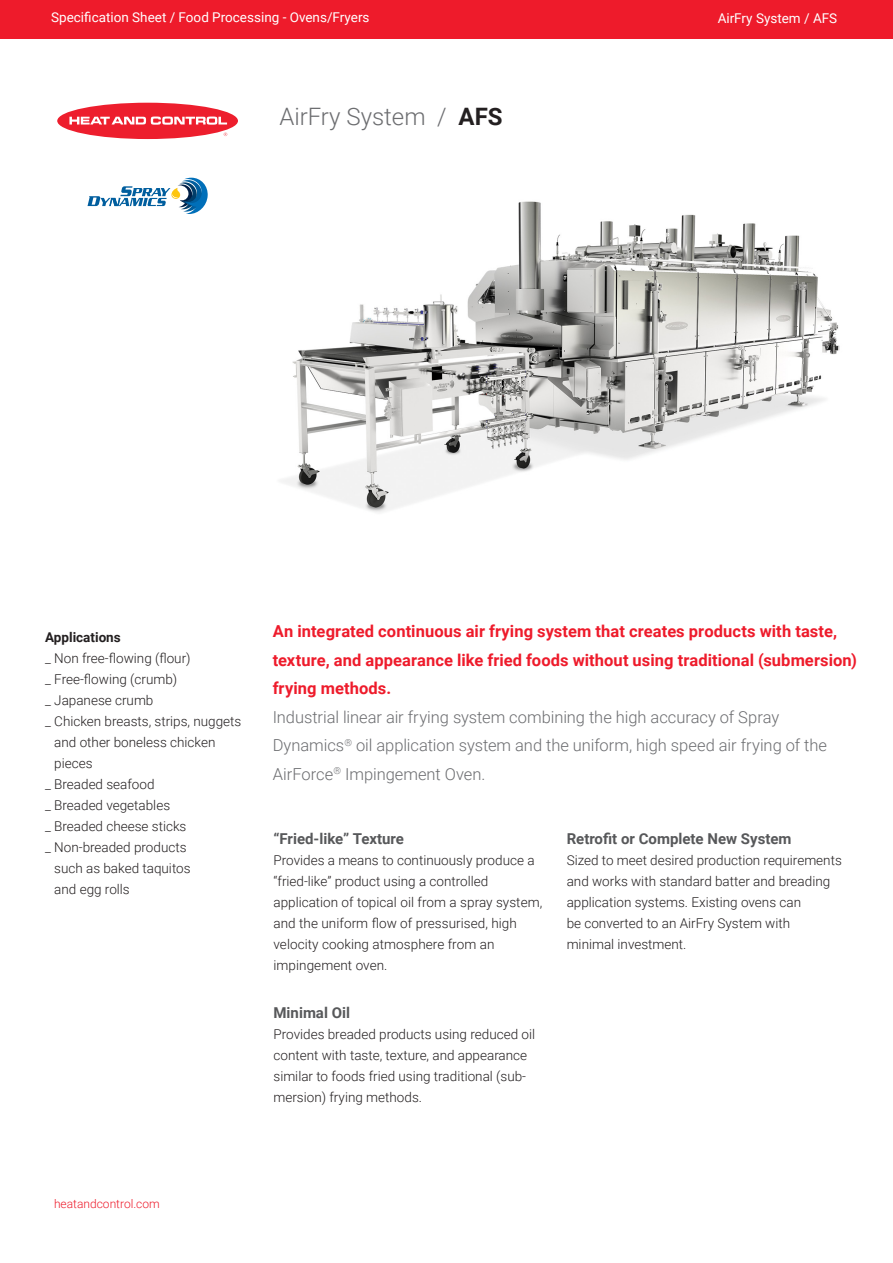
<style>
.page{position:relative;width:893px;height:1263px;background:#fff}
.page>*{position:absolute;margin:0;border:0;box-sizing:border-box;transform-origin:0 0}
.product_name___model{font:300 24px "Roboto";color:#6c6d70}
.intro_text{font:300 16.5px/28.5px "Roboto";letter-spacing:-.005em;color:#6c6d70}
.intro_title_bold{font:700 16.5px/28.5px "Roboto";letter-spacing:.005em;color:#ee1b2b}
.subhead{font:700 15px "Roboto";color:#57585a}
.body_copy{font:700 15px "Roboto";color:#57585a}
.body_copy-2{font:300 13.5px/21px "Roboto";color:#231f20}
.application_bullets{font:300 13.5px/21px "Roboto";color:#231f20}
.header_designator_ty{font:13.5px "Roboto";color:#fff}
.header_-_product_nam{font:13.5px "Roboto";color:#fff}
.application_subhead{font:700 13.5px "Roboto";color:#231f20}
.t1{font:300 12px "Roboto";color:#ee1b2b}
.s1{font-weight:700;color:#231f20}
</style>
<div class="page">
<div style="left:0;top:0;width:893px;height:39px;background:#ee1b2b"></div>
<img style="left:281px;top:201px;width:559px;height:312px">
<svg style="left:88px;top:178px;width:120px;height:36px"></svg>
<div style="left:57px;top:103px;width:181px;height:36px;background:#ed1e2d;border-radius:50%"></div>
<svg style="left:69px;top:117px;width:158px;height:8px"></svg>
<p class="header_designator_ty" style="left:51px;top:7px;width:320px">Specification Sheet / Food Processing - Ovens/Fryers</p>
<p class="header_-_product_nam" style="left:718px;top:8px;width:121px">AirFry System / AFS</p>
<p class="product_name___model" style="left:279px;top:99px;width:225px">AirFry System / <span class="s1">AFS</span></p>
<p class="application_subhead" style="left:45px;top:627px;width:77px">Applications</p>
<p class="application_bullets" style="left:45px;top:647px;width:147px">_ Non free-flowing (flour)</p>
<p class="application_bullets" style="left:45px;top:668px;width:134px">_ Free-flowing (crumb)</p>
<p class="application_bullets" style="left:45px;top:689px;width:110px">_ Japanese crumb</p>
<p class="application_bullets" style="left:54px;top:710px;width:189px;text-indent:-9px">_ Chicken breasts, strips, nuggets and other boneless chicken pieces</p>
<p class="application_bullets" style="left:45px;top:773px;width:111px">_ Breaded seafood</p>
<p class="application_bullets" style="left:45px;top:794px;width:127px">_ Breaded vegetables</p>
<p class="application_bullets" style="left:45px;top:815px;width:143px">_ Breaded cheese sticks</p>
<p class="application_bullets" style="left:54px;top:836px;width:138px;text-indent:-9px">_ Non-breaded products such as baked taquitos and egg rolls</p>
<p class="intro_title_bold" style="left:273px;top:617px;width:586px">An integrated continuous air frying system that creates products with taste, texture, and appearance like fried foods without using traditional (submersion) frying methods.</p>
<p class="intro_text" style="left:273px;top:702px;width:556px">Industrial linear air frying system combining the high accuracy of Spray<br>Dynamics<sup>®</sup> oil application system and the uniform, high speed air frying of the<br>AirForce<sup>®</sup> Impingement Oven.</p>
<p class="subhead" style="left:273px;top:828px;width:132px">“Fried-like” Texture</p>
<p class="body_copy-2" style="left:273px;top:849px;width:270px">Provides a means to continuously produce a “fried-like” product using a controlled application of topical oil from a spray system, and the uniform flow of pressurised, high velocity cooking atmosphere from an impingement oven.</p>
<p class="subhead" style="left:273px;top:1002px;width:78px">Minimal Oil</p>
<p class="body_copy-2" style="left:273px;top:1023px;width:263px">Provides breaded products using reduced oil content with taste, texture, and appearance similar to foods fried using traditional (sub&shy;mersion) frying methods.</p>
<p class="body_copy" style="left:567px;top:828px;width:226px">Retrofit or Complete New System</p>
<p class="body_copy-2" style="left:567px;top:849px;width:277px">Sized to meet desired production requirements and works with standard batter and breading application systems. Existing ovens can<br>be converted to an AirFry System with<br>minimal investment.</p>
<p class="t1" style="left:54px;top:1196px;width:107px">heatandcontrol.com</p>
</div>
